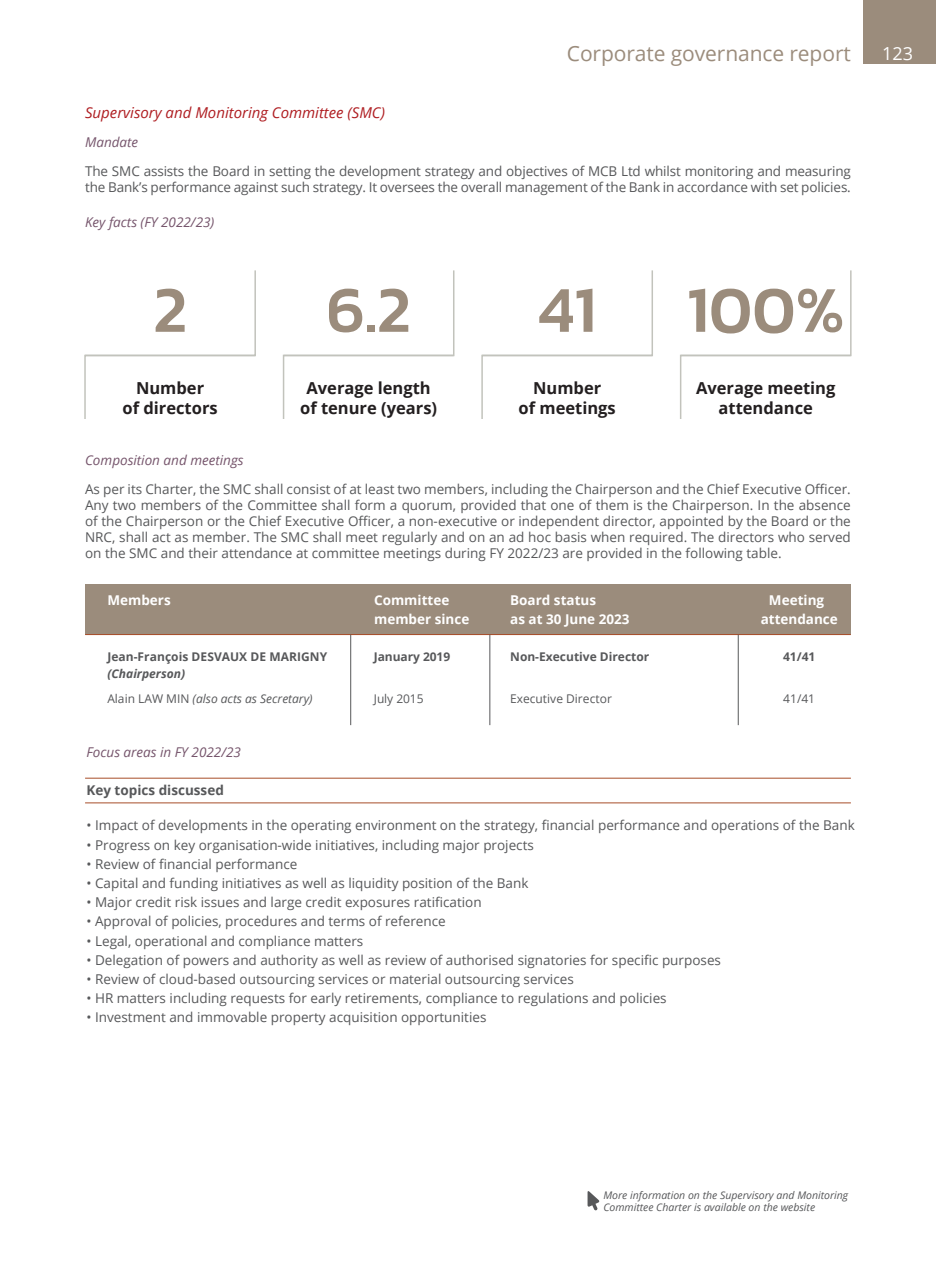
<style>
.page{position:relative;width:936px;height:1276px;background:#fff}
.page>*{position:absolute;margin:0;border:0;box-sizing:border-box;transform-origin:0 0}
.t1{font:500 66px "Kanit";color:#9b8c7c}
.t2{font:21px "Open Sans";letter-spacing:-.005em;color:#9b8c7c}
.t3{font:18px "Open Sans";color:#fff}
.t4{font:700 16.5px/19.8px "Open Sans";color:#231f20;text-align:center}
.t5{font:italic 15px "Open Sans";color:#af1e22}
.t6{font:13.5px/16.2px "Open Sans";color:#57585a}
.t7{font:italic 13.5px "Open Sans";color:#76556c}
.t8{font:700 13.5px/19px "Open Sans";color:#fff}
.t9{font:700 13.5px "Open Sans";color:#57585a}
.t10{font:700 12px "Open Sans";color:#57585a}
.t11{font:italic 12px "Open Sans";color:#57585a}
.t12{font:12px "Open Sans";color:#57585a}
.t13{font:italic 700 12px "Open Sans";letter-spacing:.005em;color:#57585a}
.t14{font:italic 10.5px/12.6px "Open Sans";color:#57585a}
.s1{font-style:normal}
</style>
<div class="page">
<div style="left:863px;top:0;width:72px;height:64px;background:#9b8c7c"></div>
<svg style="left:84px;top:270px;width:172px;height:149px"></svg>
<svg style="left:282px;top:270px;width:173px;height:149px"></svg>
<svg style="left:481px;top:270px;width:172px;height:149px"></svg>
<svg style="left:680px;top:270px;width:172px;height:149px"></svg>
<hr style="left:85px;top:802px;width:765px;height:1px;background:#a84d29">
<hr style="left:85px;top:778px;width:765px;height:1px;background:#a84d29">
<div style="left:85px;top:584px;width:765px;height:50px;background:#9b8c7c"></div>
<hr style="left:85px;top:634px;width:765px;height:1px;background:#a84d29">
<hr style="left:350px;top:634px;width:1px;height:91px;background:#57585a">
<hr style="left:489px;top:634px;width:1px;height:91px;background:#57585a">
<hr style="left:738px;top:634px;width:1px;height:91px;background:#57585a">
<svg style="left:587px;top:1191px;width:12px;height:19px"></svg>
<h2 class="t2" style="left:567px;top:39px;width:285px">Corporate governance report</h2>
<h3 class="t3" style="left:882px;top:41px;width:32px">123</h3>
<p class="t5" style="left:85px;top:102px;width:301px">Supervisory and Monitoring Committee (SMC)</p>
<p class="t7" style="left:85px;top:133px;width:55px">Mandate</p>
<p class="t6" style="left:85px;top:162px;width:767px">The SMC assists the Board in setting the development strategy and objectives of MCB Ltd whilst monitoring and measuring the Bank’s performance against such strategy. It oversees the overall management of the Bank in accordance with set policies.</p>
<p class="t7" style="left:85px;top:213px;width:131px">Key facts (FY 2022/23)</p>
<h1 class="t1" style="left:153px;top:260px;width:35px">2</h1>
<h1 class="t1" style="left:326px;top:260px;width:86px">6.2</h1>
<h1 class="t1" style="left:538px;top:260px;width:60px">41</h1>
<h1 class="t1" style="left:686px;top:260px;width:159px">100%</h1>
<p class="t4" style="left:122px;top:377px;width:97px">Number<br>of directors</p>
<p class="t4" style="left:300px;top:377px;width:138px">Average length of tenure (years)</p>
<p class="t4" style="left:518px;top:377px;width:99px">Number<br>of meetings</p>
<p class="t4" style="left:696px;top:377px;width:141px">Average meeting attendance</p>
<p class="t7" style="left:85px;top:450px;width:160px">Composition and meetings</p>
<p class="t6" style="left:85px;top:480px;width:767px;text-align:justify">As per its Charter, the SMC shall consist of at least two members, including the Chairperson and the Chief Executive Officer.<br>Any two members of the Committee shall form a quorum, provided that one of them is the Chairperson. In the absence of the Chairperson or the Chief Executive Officer, a non-executive or independent director, appointed by the Board or the NRC, shall act as member. The SMC shall meet regularly and on an ad hoc basis when required. The directors who served on the SMC and their attendance at committee meetings during FY 2022/23 are provided in the following table.</p>
<p class="t8" style="left:107px;top:590px;width:65px">Members</p>
<p class="t8" style="left:760px;top:590px;width:79px;text-align:center">Meeting attendance</p>
<p class="t8" style="left:374px;top:590px;width:97px">Committee member since</p>
<p class="t8" style="left:510px;top:590px;width:121px">Board status<br>as at 30 June 2023</p>
<p class="t10" style="left:107px;top:648px;width:221px">Jean-François DESVAUX DE MARIGNY</p>
<p class="t13" style="left:107px;top:665px;width:79px">(Chairperson)</p>
<p class="t10" style="left:374px;top:648px;width:78px">January 2019</p>
<p class="t10" style="left:510px;top:648px;width:140px">Non-Executive Director</p>
<p class="t10" style="left:783px;top:648px;width:34px">41/41</p>
<p class="t11" style="left:107px;top:691px;width:207px"><span class="s1">Alain LAW MIN</span> (also acts as Secretary)</p>
<p class="t12" style="left:374px;top:690px;width:51px">July 2015</p>
<p class="t12" style="left:510px;top:690px;width:103px">Executive Director</p>
<p class="t12" style="left:783px;top:690px;width:33px">41/41</p>
<p class="t7" style="left:86px;top:743px;width:156px">Focus areas in FY 2022/23</p>
<p class="t9" style="left:86px;top:780px;width:139px">Key topics discussed</p>
<p class="t6" style="left:86px;top:817px;width:769px">• Impact of developments in the operating environment on the strategy, financial performance and operations of the Bank</p>
<p class="t6" style="left:86px;top:836px;width:449px">• Progress on key organisation-wide initiatives, including major projects</p>
<p class="t6" style="left:86px;top:855px;width:212px">• Review of financial performance</p>
<p class="t6" style="left:86px;top:874px;width:443px">• Capital and funding initiatives as well as liquidity position of the Bank</p>
<p class="t6" style="left:86px;top:894px;width:396px">• Major credit risk issues and large credit exposures ratification</p>
<p class="t6" style="left:86px;top:913px;width:361px">• Approval of policies, procedures and terms of reference</p>
<p class="t6" style="left:86px;top:932px;width:278px">• Legal, operational and compliance matters</p>
<p class="t6" style="left:86px;top:951px;width:636px">• Delegation of powers and authority as well as review of authorised signatories for specific purposes</p>
<p class="t6" style="left:86px;top:970px;width:488px">• Review of cloud-based outsourcing services or material outsourcing services</p>
<p class="t6" style="left:86px;top:990px;width:581px">• HR matters including requests for early retirements, compliance to regulations and policies</p>
<p class="t6" style="left:86px;top:1009px;width:401px">• Investment and immovable property acquisition opportunities</p>
<p class="t14" style="left:603px;top:1188px;width:246px">More information on the Supervisory and Monitoring<br>Committee Charter is available on the website</p>
</div>
